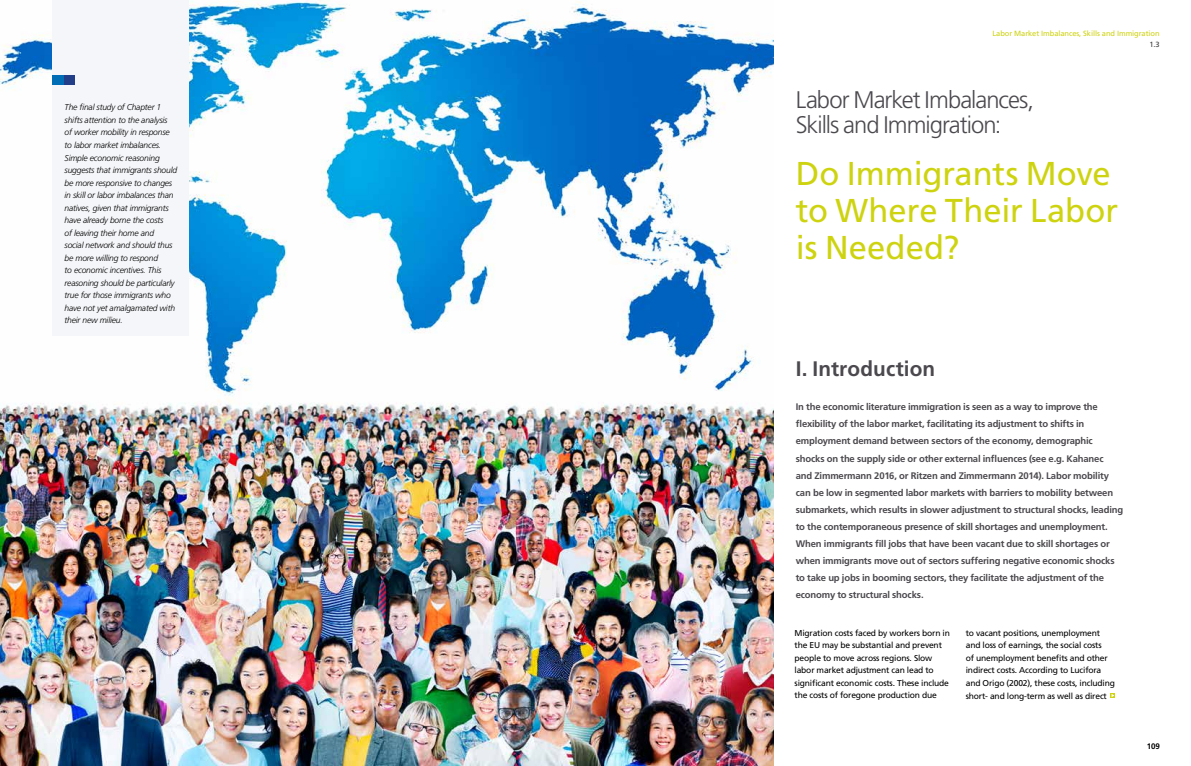
<style>
.page{position:relative;width:1191px;height:766px;background:#fff}
.page>*{position:absolute;margin:0;border:0;box-sizing:border-box;transform-origin:0 0}
.t1{font:33px/37px "Frutiger LT Std";color:#ced310}
.t2{font:300 24px/25px "Frutiger LT Std";letter-spacing:-.04em;color:#4c494e}
.t3{font:700 21px "Frutiger LT Std";letter-spacing:.005em;color:#4c494e}
.t4{font:700 9.5px/17px "Frutiger LT Std";letter-spacing:-.02em;color:#4c494e}
.t5{font:italic 300 8.5px/12.5px "Frutiger LT Std";letter-spacing:-.02em;color:#000}
.t6{font:8.5px/12.5px "Frutiger LT Std";letter-spacing:-.02em;color:#000}
.t7{font:700 8px "Frutiger LT Std";color:#000}
.t8{font:7.5px "Frutiger LT Std";letter-spacing:-.01em;color:#ced310}
.t9{font:7.5px "Frutiger LT Std";color:#3c3c3b}
</style>
<div class="page">
<img style="left:0;top:0;width:773px;height:765px">
<svg style="left:1110px;top:693px;width:5px;height:4px"></svg>
<div style="left:52px;top:0;width:137px;height:335px;background:#f5f6f9"></div>
<div style="left:64px;top:75px;width:11px;height:10px;background:#233e89"></div>
<div style="left:52px;top:75px;width:12px;height:10px;background:#006eb7"></div>
<p class="t5" style="left:65px;top:101px;width:114px">The final study of Chapter 1 shifts attention to the analysis<br>of worker mobility in response to labor market imbalances.<br>Simple economic reasoning suggests that immigrants should be more responsive to changes in skill or labor imbalances than natives, given that immigrants have already borne the costs<br>of leaving their home and<br>social network and should thus be more willing to respond<br>to economic incentives. This reasoning should be particularly true for those immigrants who have not yet amalgamated with their new milieu.</p>
<p class="t8" style="left:992px;top:28px;width:169px">Labor Market Imbalances, Skills and Immigration</p>
<p class="t9" style="left:1149px;top:40px;width:12px">1.3</p>
<h2 class="t2" style="left:796px;top:88px;width:240px">Labor Market Imbalances,<br>Skills and Immigration:</h2>
<h1 class="t1" style="left:796px;top:155px;width:324px">Do Immigrants Move to Where Their Labor is Needed?</h1>
<h3 class="t3" style="left:796px;top:356px;width:141px">I. Introduction</h3>
<p class="t4" style="left:796px;top:398px;width:329px">In the economic literature immigration is seen as a way to improve the flexibility of the labor market, facilitating its adjustment to shifts in employment demand between sectors of the economy, demographic shocks on the supply side or other external influences (see e.g. Kahanec<br>and Zimmermann 2016, or Ritzen and Zimmermann 2014). Labor mobility can be low in segmented labor markets with barriers to mobility between submarkets, which results in slower adjustment to structural shocks, leading to the contemporaneous presence of skill shortages and unemployment.<br>When immigrants fill jobs that have been vacant due to skill shortages or when immigrants move out of sectors suffering negative economic shocks to take up jobs in booming sectors, they facilitate the adjustment of the economy to structural shocks.</p>
<p class="t6" style="left:794px;top:626px;width:157px">Migration costs faced by workers born in the EU may be substantial and prevent people to move across regions. Slow labor market adjustment can lead to significant economic costs. These include the costs of foregone production due</p>
<p class="t6" style="left:965px;top:626px;width:151px">to vacant positions, unemployment and loss of earnings, the social costs<br>of unemployment benefits and other indirect costs. According to Lucifora and Origo (2002), these costs, including short- and long-term as well as direct</p>
<p class="t7" style="left:1146px;top:740px;width:14px">109</p>
</div>
